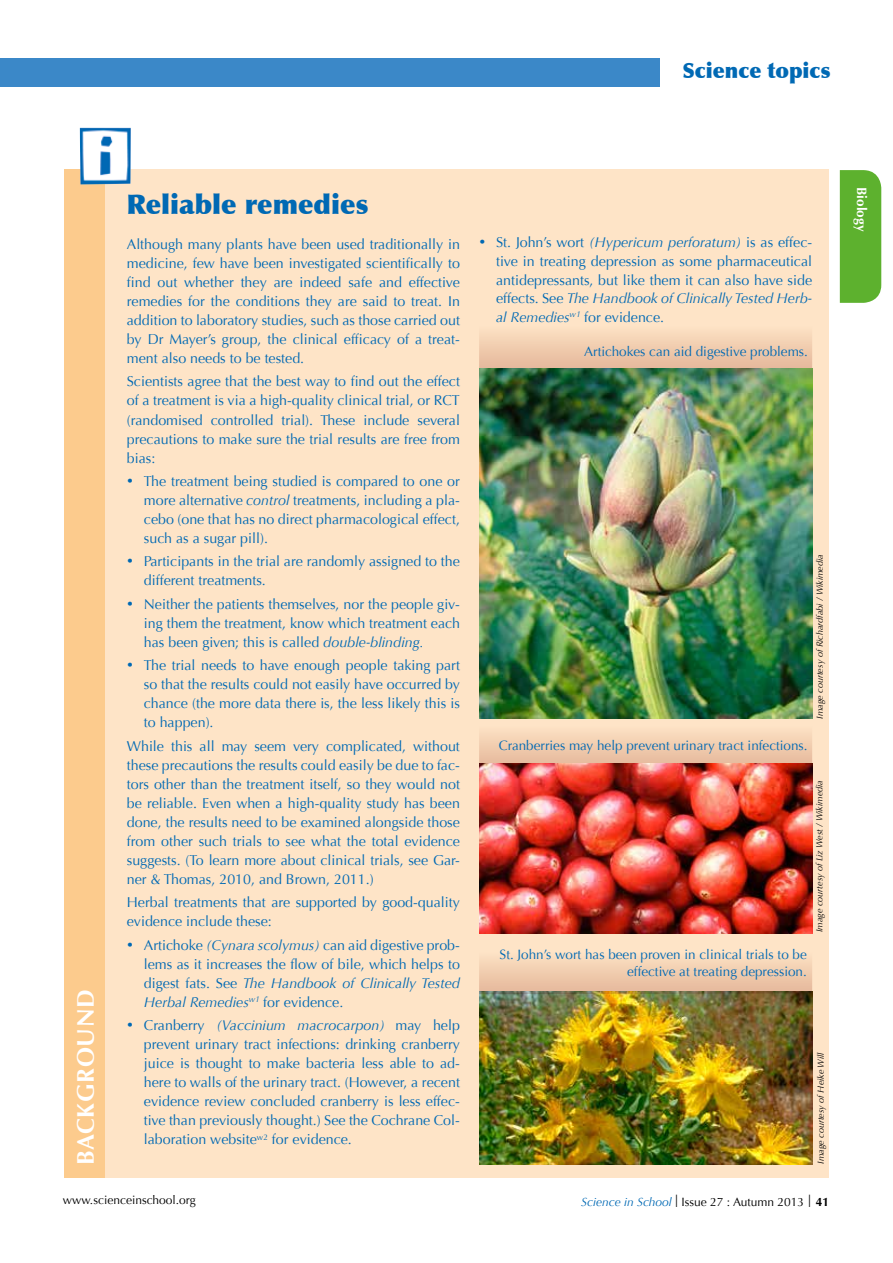
<style>
.page{position:relative;width:893px;height:1263px;background:#fff}
.page>*{position:absolute;margin:0;border:0;box-sizing:border-box;transform-origin:0 0}
.t1{font:900 27px "Optima";color:#0069b4}
.t2{font:700 24px "Optima";letter-spacing:.03em;color:#fff}
.t3{font:900 21px "Optima";color:#0069b4}
.t4{font:14.25px/19px "Optima";color:#0069b4;text-align:justify}
.t5{font:13.5px/16.5px "Optima";color:#0069b4;text-align:right}
.t6{font:700 13.5px "Optima";color:#fff}
.t7{font:12px "Optima";color:#000}
.t8{font:italic 9px "Optima";color:#000}
.s1{font-style:italic}
.s2{font-style:italic;color:#0069b4}
.s3{font-family:"Helvetica Neue LT Pro";font-weight:100;font-size:17.25px}
.s4{font-weight:700}
</style>
<div class="page">
<div style="left:840px;top:170px;width:41px;height:133px;background:#5db12e"></div>
<div style="left:0;top:58px;width:659px;height:28px;background:#3b88c8"></div>
<div style="left:65px;top:170px;width:764px;height:1008px;background:#fee4c7"></div>
<div style="left:64px;top:170px;width:40px;height:1008px;background:#fccb8d"></div>
<img style="left:479px;top:994px;width:333px;height:170px">
<img style="left:80px;top:128px;width:51px;height:56px">
<svg style="left:479px;top:734px;width:333px;height:29px"></svg>
<svg style="left:479px;top:960px;width:333px;height:34px"></svg>
<img style="left:479px;top:763px;width:333px;height:170px">
<svg style="left:479px;top:334px;width:333px;height:35px"></svg>
<img style="left:479px;top:369px;width:333px;height:350px">
<h3 class="t3" style="left:682px;top:58px;width:150px">Science topics</h3>
<h2 class="t2" style="left:72px;top:1165px;width:177px;rotate:-90deg">BACKGROUND</h2>
<h1 class="t1" style="left:126px;top:188px;width:244px">Reliable remedies</h1>
<p class="t4" style="left:127px;top:235px;width:335px">Although many plants have been used traditionally in medicine, few have been investigated scientifically to find out whether they are indeed safe and effective remedies for the conditions they are said to treat. In addition to laboratory studies, such as those carried out by Dr Mayer’s group, the clinical efficacy of a treat&shy;ment also needs to be tested.</p>
<p class="t4" style="left:127px;top:372px;width:335px">Scientists agree that the best way to find out the effect of a treatment is via a high-quality clinical trial, or RCT (randomised controlled trial). These include several precautions to make sure the trial results are free from bias:</p>
<p class="t4" style="left:144px;top:472px;width:318px;text-indent:-17px">• The treatment being studied is compared to one or more alternative <span class="s1">control</span> treatments, including a pla&shy;cebo (one that has no direct pharmacological effect, such as a sugar pill).</p>
<p class="t4" style="left:144px;top:552px;width:318px;text-indent:-17px">• Participants in the trial are randomly assigned to the different treatments.</p>
<p class="t4" style="left:144px;top:595px;width:318px;text-indent:-17px">• Neither the patients themselves, nor the people giv&shy;ing them the treatment, know which treatment each has been given; this is called <span class="s1">double-blinding.</span></p>
<p class="t4" style="left:144px;top:656px;width:318px;text-indent:-17px">• The trial needs to have enough people taking part so that the results could not easily have occurred by chance (the more data there is, the less likely this is to happen).</p>
<p class="t4" style="left:127px;top:736px;width:335px">While this all may seem very complicated, without these precautions the results could easily be due to fac&shy;tors other than the treatment itself, so they would not be reliable. Even when a high-quality study has been done, the results need to be examined alongside those from other such trials to see what the total evidence suggests. (To learn more about clinical trials, see Gar&shy;ner &amp; Thomas, 2010, and Brown, 2011.)</p>
<p class="t4" style="left:127px;top:893px;width:335px">Herbal treatments that are supported by good-quality evidence include these:</p>
<p class="t4" style="left:144px;top:935px;width:318px;text-indent:-17px">• Artichoke <span class="s1">(Cynara scolymus)</span> can aid digestive prob&shy;lems as it increases the flow of bile, which helps to digest fats. See <span class="s1">The Handbook of Clinically Tested Herbal Remedies</span><sup>w1</sup> for evidence.</p>
<p class="t4" style="left:144px;top:1016px;width:318px;text-indent:-17px">• Cranberry <span class="s1">(Vaccinium macrocarpon)</span> may help prevent urinary tract infections: drinking cranberry juice is thought to make bacteria less able to ad&shy;here to walls of the urinary tract. (However, a recent evidence review concluded cranberry is less effec&shy;tive than previously thought.) See the Cochrane Col&shy;laboration website<sup>w2</sup> for evidence.</p>
<p class="t4" style="left:496px;top:233px;width:318px;text-indent:-17px">• St. John’s wort <span class="s1">(Hypericum perforatum)</span> is as effec&shy;tive in treating depression as some pharmaceutical antidepressants, but like them it can also have side effects. See <span class="s1">The Handbook of Clinically Tested Herb&shy;al Remedies</span><sup>w1</sup> for evidence.</p>
<p class="t5" style="left:584px;top:343px;width:225px">Artichokes can aid digestive problems.</p>
<p class="t5" style="left:499px;top:737px;width:310px">Cranberries may help prevent urinary tract infections.</p>
<p class="t8" style="left:815px;top:719px;width:166px;rotate:-90deg">Image courtesy of Richardfabi / Wikimedia</p>
<p class="t5" style="left:500px;top:947px;width:309px">St. John’s wort has been proven in clinical trials to be effective at treating depression.</p>
<p class="t8" style="left:814px;top:932px;width:154px;rotate:-90deg">Image courtesy of Liz West / Wikimedia</p>
<p class="t8" style="left:815px;top:1164px;width:113px;rotate:-90deg">Image courtesy of Heike Will</p>
<p class="t7" style="left:63px;top:1192px;width:134px">www.scienceinschool.org</p>
<p class="t7" style="left:581px;top:1195px;width:249px"><span class="s2">Science in School</span> <span class="s3">I</span> Issue 27 : Autumn 2013 <span class="s3">I</span> <span class="s4">41</span></p>
<p class="t6" style="left:870px;top:187px;width:46px;rotate:90deg">Biology</p>
</div>
